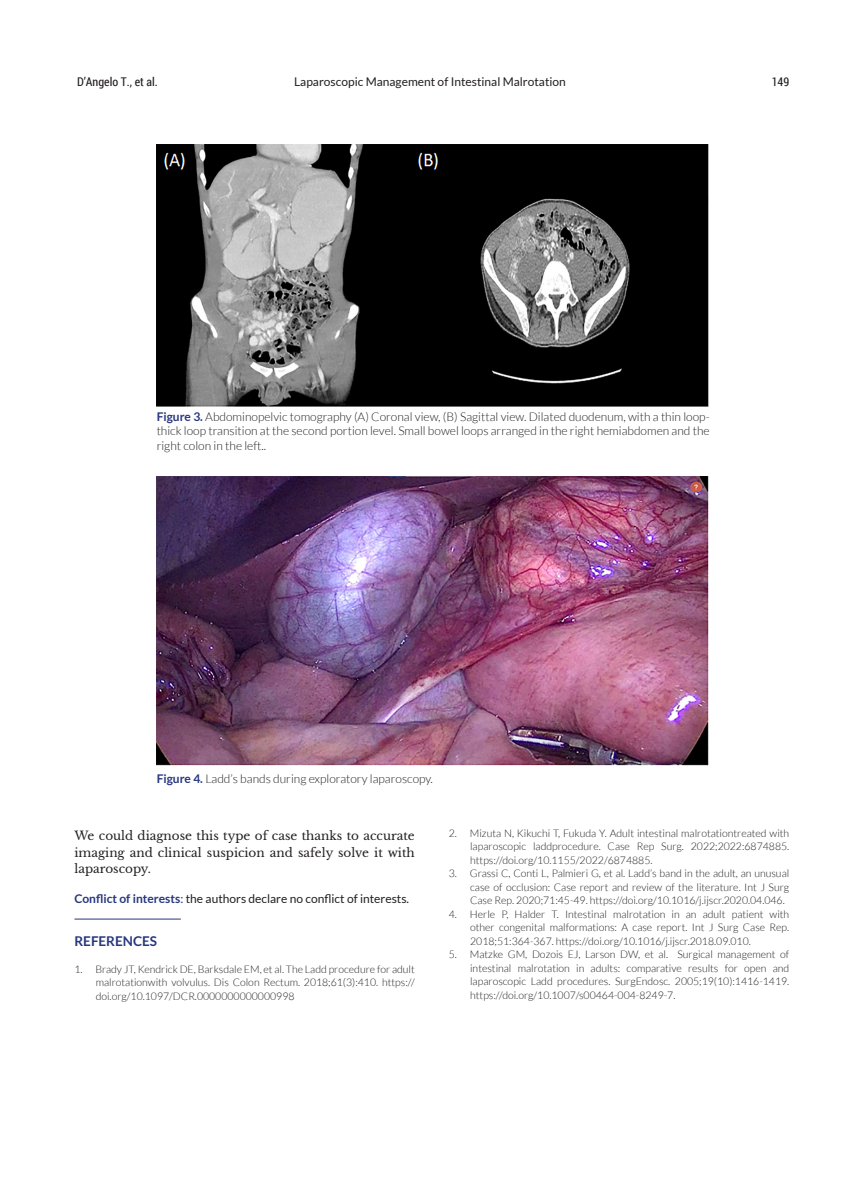
<style>
.page{position:relative;width:851px;height:1191px;background:#fff}
.page>*{position:absolute;margin:0;border:0;box-sizing:border-box;transform-origin:0 0}
.subtit{font:700 13.5px "Lato";color:#27377e}
.epigrafe{font:300 12px/14.4px "Lato";color:#231f20;text-align:justify}
.texto_2{font:12px "Lato";color:#231f20}
.texto1{font:12px/16.5px "Libre Baskerville";color:#231f20;text-align:justify}
.t1{font:12px "Roboto Condensed";color:#231f20}
.bibliografía{font:300 10.5px/13.5px "Lato";color:#231f20;text-align:justify}
.s1{font-weight:700;color:#27377e}
.s2{color:#27377e}
</style>
<div class="page">
<img style="left:157px;top:145px;width:552px;height:262px">
<hr style="left:74px;top:918px;width:107px;height:1px;background:#27377e">
<img style="left:157px;top:476px;width:552px;height:289px">
<p class="t1" style="left:77px;top:74px;width:82px">D’Angelo T., et al.</p>
<p class="texto_2" style="left:294px;top:75px;width:273px">Laparoscopic Management of Intestinal Malrotation</p>
<p class="t1" style="left:771px;top:74px;width:19px">149</p>
<p class="epigrafe" style="left:157px;top:409px;width:554px"><span class="s1">Figure 3.</span> Abdominopelvic tomography (A) Coronal view, (B) Sagittal view. Dilated duodenum, with a thin loop&shy;thick loop transition at the second portion level. Small bowel loops arranged in the right hemiabdomen and the right colon in the left..</p>
<p class="epigrafe" style="left:157px;top:771px;width:278px"><span class="s1">Figure 4.</span> Ladd’s bands during exploratory laparoscopy.</p>
<p class="texto1" style="left:74px;top:827px;width:342px">We could diagnose this type of case thanks to accurate imaging and clinical suspicion and safely solve it with laparoscopy.</p>
<p class="texto_2" style="left:74px;top:892px;width:336px"><span class="s1">Conflict of interests</span><span class="s2">:</span> the authors declare no conflict of interests.</p>
<p class="subtit" style="left:74px;top:933px;width:84px">REFERENCES</p>
<p class="bibliografía" style="left:96px;top:962px;width:320px;text-indent:-21px">1. Brady JT, Kendrick DE, Barksdale EM, et al. The Ladd procedure for adult malrotationwith volvulus. Dis Colon Rectum. 2018;61(3):410. https:// doi.org/10.1097/DCR.0000000000000998</p>
<p class="bibliografía" style="left:470px;top:826px;width:320px;text-indent:-21px">2. Mizuta N, Kikuchi T, Fukuda Y. Adult intestinal malrotationtreated with laparoscopic laddprocedure. Case Rep Surg. 2022;2022:6874885. https://doi.org/10.1155/2022/6874885.</p>
<p class="bibliografía" style="left:470px;top:867px;width:320px;text-indent:-21px">3. Grassi C, Conti L, Palmieri G, et al. Ladd’s band in the adult, an unusual case of occlusion: Case report and review of the literature. Int J Surg Case Rep. 2020;71:45-49. https://doi.org/10.1016/j.ijscr.2020.04.046.</p>
<p class="bibliografía" style="left:470px;top:907px;width:320px;text-indent:-21px">4. Herle P, Halder T. Intestinal malrotation in an adult patient with other congenital malformations: A case report. Int J Surg Case Rep.<br>2018;51:364-367. https://doi.org/10.1016/j.ijscr.2018.09.010.</p>
<p class="bibliografía" style="left:470px;top:948px;width:320px;text-indent:-21px">5. Matzke GM, Dozois EJ, Larson DW, et al. Surgical management of intestinal malrotation in adults: comparative results for open and laparoscopic Ladd procedures. SurgEndosc. 2005;19(10):1416-1419. https://doi.org/10.1007/s00464-004-8249-7.</p>
</div>
